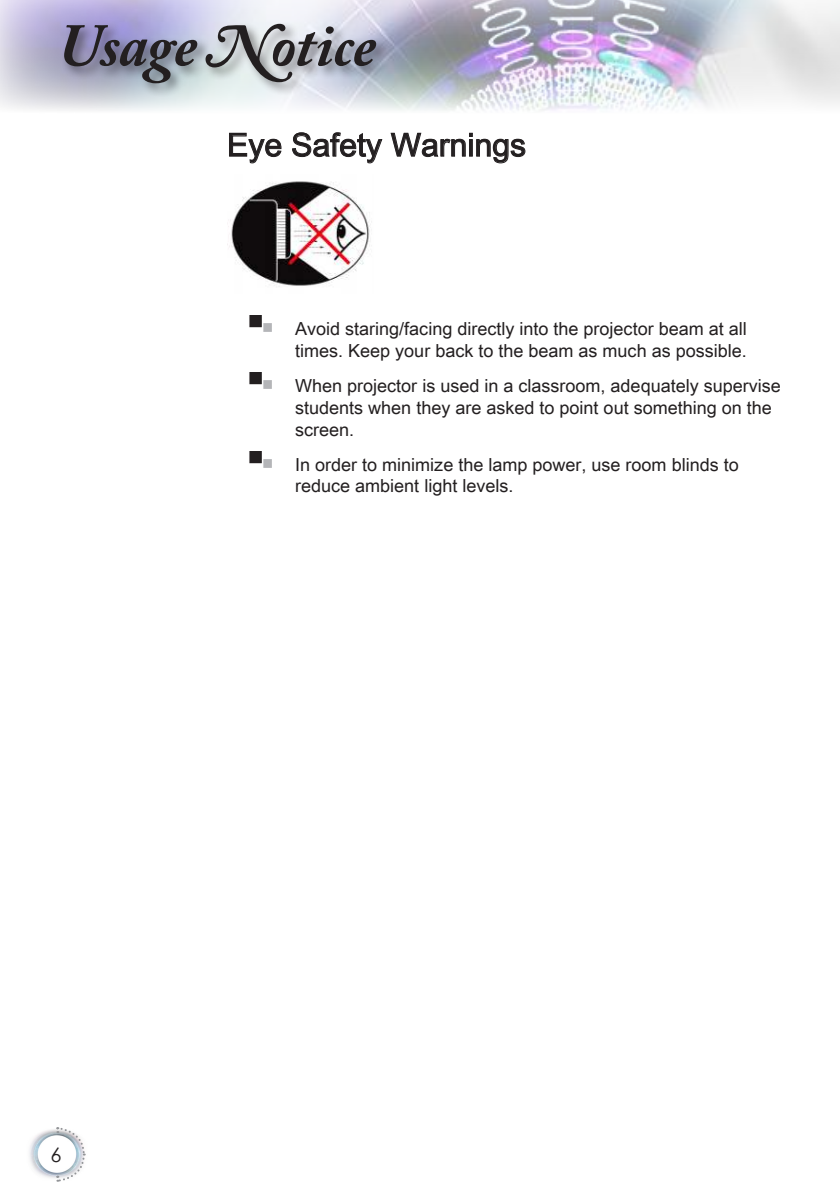
<style>
.page{position:relative;width:840px;height:1191px;background:#fff}
.page>*{position:absolute;margin:0;border:0;box-sizing:border-box;transform-origin:0 0}
.t1{font:italic 700 60px "Adobe Caslon Pro";letter-spacing:-.015em;color:#231f20}
.t2{font:32px "Arial Unicode MS";color:#231f20}
.t3{font:20px "Century Gothic";color:#231f20}
.t4{font:18px/21.6px "Arial Unicode MS";color:#231f20}
.s1{font-size:20px}
.s2{font-size:20px;color:#b4b5b8}
</style>
<div class="page">
<img style="left:0;top:0;width:839px;height:111px">
<img style="left:29px;top:1131px;width:16px;height:46px">
<svg style="left:45px;top:1127px;width:41px;height:55px"></svg>
<div style="left:61px;top:21px;width:330px;height:77px;background:#231f20;opacity:.5"></div>
<svg style="left:229px;top:132px;width:53px;height:32px"></svg>
<svg style="left:292px;top:132px;width:90px;height:32px"></svg>
<svg style="left:390px;top:132px;width:135px;height:32px"></svg>
<img style="left:227px;top:181px;width:145px;height:106px">
<h1 class="t1" style="left:57px;top:10px;width:321px">Usage Notice</h1>
<h2 class="t2" style="left:227px;top:122px;width:300px">Eye Safety Warnings</h2>
<p class="t4" style="left:249px;top:318px;width:498px;text-align:right"><span class="s1">▀</span><span class="s2">■</span> Avoid staring/facing directly into the projector beam at all times. Keep your back to the beam as much as possible.</p>
<p class="t4" style="left:295px;top:375px;width:487px;text-indent:-45px"><span class="s1">▀</span><span class="s2">■</span> When projector is used in a classroom, adequately supervise students when they are asked to point out something on the screen.</p>
<p class="t4" style="left:295px;top:453px;width:445px;text-indent:-45px"><span class="s1">▀</span><span class="s2">■</span> In order to minimize the lamp power, use room blinds to reduce ambient light levels.</p>
<p class="t3" style="left:50px;top:1140px;width:13px">6</p>
</div>
